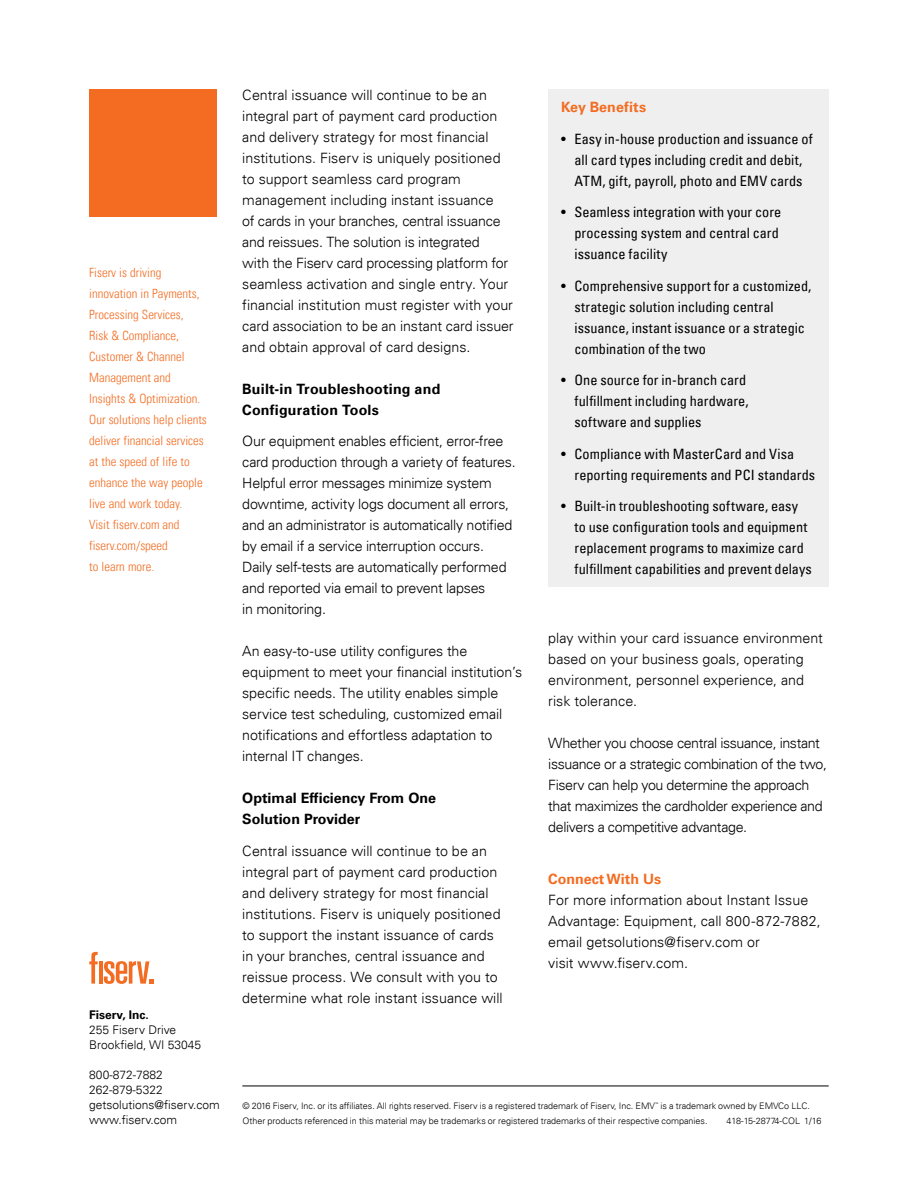
<style>
.page{position:relative;width:918px;height:1188px;background:#fff}
.page>*{position:absolute;margin:0;border:0;box-sizing:border-box;transform-origin:0 0}
.t1{font:300 14.25px/21px "Univers LT";letter-spacing:-.005em;color:#000}
.t2{font:condensed 14.25px/21px "Univers LT";color:#000}
.t3{font:300 14.25px/21px "Univers LT";letter-spacing:-.025em;color:#000}
.t4{font:700 14.25px/21px "Univers LT";color:#000}
.t5{font:700 14.25px "Univers LT";color:#f36c21}
.t6{font:300 condensed 12.75px/21px "Univers LT";color:#f36c21}
.t7{font:300 12px/15px "Univers LT";color:#000}
.t8{font:700 12px "Univers LT";color:#000}
.t9{font:300 9px/15px "Univers LT";color:#000}
.t10{font:300 3.45px "Univers LT";color:#000}
</style>
<div class="page">
<hr style="left:242px;top:1086px;width:587px;height:1px;background:#000">
<svg style="left:89px;top:952px;width:9px;height:32px"></svg>
<hr style="left:99px;top:961px;width:3px;height:23px;background:#f36c21">
<svg style="left:104px;top:961px;width:49px;height:23px"></svg>
<div style="left:89px;top:89px;width:128px;height:128px;background:#f36c21"></div>
<div style="left:548px;top:89px;width:281px;height:498px;background:#efeff0"></div>
<p class="t6" style="left:89px;top:262px;width:119px">Fiserv is driving innovation in Payments,<br>Processing Services,<br>Risk &amp; Compliance,<br>Customer &amp; Channel<br>Management and<br>Insights &amp; Optimization.<br>Our solutions help clients deliver financial services at the speed of life to enhance the way people live and work today.<br>Visit fiserv.com and fiserv.com/speed<br>to learn more.</p>
<p class="t8" style="left:89px;top:1008px;width:61px">Fiserv, Inc.</p>
<p class="t7" style="left:89px;top:1022px;width:113px">255 Fiserv Drive<br>Brookfield, WI 53045</p>
<p class="t7" style="left:89px;top:1067px;width:132px">800-872-7882<br>262-879-5322 getsolutions@fiserv.com www.fiserv.com</p>
<p class="t1" style="left:242px;top:84px;width:273px">Central issuance will continue to be an integral part of payment card production and delivery strategy for most financial institutions. Fiserv is uniquely positioned to support seamless card program management including instant issuance<br>of cards in your branches, central issuance and reissues. The solution is integrated<br>with the Fiserv card processing platform for seamless activation and single entry. Your financial institution must register with your card association to be an instant card issuer and obtain approval of card designs.</p>
<p class="t4" style="left:242px;top:378px;width:200px">Built-in Troubleshooting and<br>Configuration Tools</p>
<p class="t1" style="left:242px;top:431px;width:275px">Our equipment enables efficient, error-free card production through a variety of features.<br>Helpful error messages minimize system downtime, activity logs document all errors, and an administrator is automatically notified by email if a service interruption occurs.<br>Daily self-tests are automatically performed and reported via email to prevent lapses<br>in monitoring.</p>
<p class="t1" style="left:242px;top:641px;width:282px">An easy-to-use utility configures the equipment to meet your financial institution’s specific needs. The utility enables simple service test scheduling, customized email notifications and effortless adaptation to internal IT changes.</p>
<p class="t4" style="left:242px;top:788px;width:195px">Optimal Efficiency From One<br>Solution Provider</p>
<p class="t1" style="left:242px;top:840px;width:262px">Central issuance will continue to be an integral part of payment card production and delivery strategy for most financial institutions. Fiserv is uniquely positioned to support the instant issuance of cards in your branches, central issuance and reissue process. We consult with you to determine what role instant issuance will</p>
<p class="t5" style="left:561px;top:99px;width:87px">Key Benefits</p>
<p class="t2" style="left:561px;top:128px;width:253px;text-align:center">• Easy in-house production and issuance of all card types including credit and debit,<br>ATM, gift, payroll, photo and EMV cards</p>
<p class="t2" style="left:574px;top:202px;width:208px;text-indent:-13px">• Seamless integration with your core processing system and central card issuance facility</p>
<p class="t2" style="left:574px;top:275px;width:238px;text-indent:-13px">• Comprehensive support for a customized, strategic solution including central issuance, instant issuance or a strategic combination of the two</p>
<p class="t2" style="left:574px;top:370px;width:176px;text-indent:-13px">• One source for in-branch card fulfillment including hardware, software and supplies</p>
<p class="t2" style="left:574px;top:443px;width:242px;text-indent:-13px">• Compliance with MasterCard and Visa reporting requirements and PCI standards</p>
<p class="t2" style="left:574px;top:496px;width:239px;text-indent:-13px">• Built-in troubleshooting software, easy to use configuration tools and equipment replacement programs to maximize card fulfillment capabilities and prevent delays</p>
<p class="t1" style="left:548px;top:627px;width:276px">play within your card issuance environment based on your business goals, operating environment, personnel experience, and risk tolerance.</p>
<p class="t3" style="left:548px;top:732px;width:280px">Whether you choose central issuance, instant issuance or a strategic combination of the two, Fiserv can help you determine the approach that maximizes the cardholder experience and delivers a competitive advantage.</p>
<p class="t5" style="left:548px;top:871px;width:115px">Connect With Us</p>
<p class="t1" style="left:548px;top:890px;width:274px">For more information about Instant Issue Advantage: Equipment, call 800-872-7882, email getsolutions@fiserv.com or<br>visit www.fiserv.com.</p>
<p class="t9" style="left:242px;top:1099px;width:414px">© 2016 Fiserv, Inc. or its affiliates. All rights reserved. Fiserv is a registered trademark of Fiserv, Inc. EMV</p>
<p class="t10" style="left:655px;top:1102px;width:5px">™</p>
<p class="t9" style="left:242px;top:1099px;width:569px;text-indent:418px">is a trademark owned by EMVCo LLC.<br>Other products referenced in this material may be trademarks or registered trademarks of their respective companies.</p>
<p class="t9" style="left:726px;top:1114px;width:96px">418-15-28774-COL 1/16</p>
</div>
